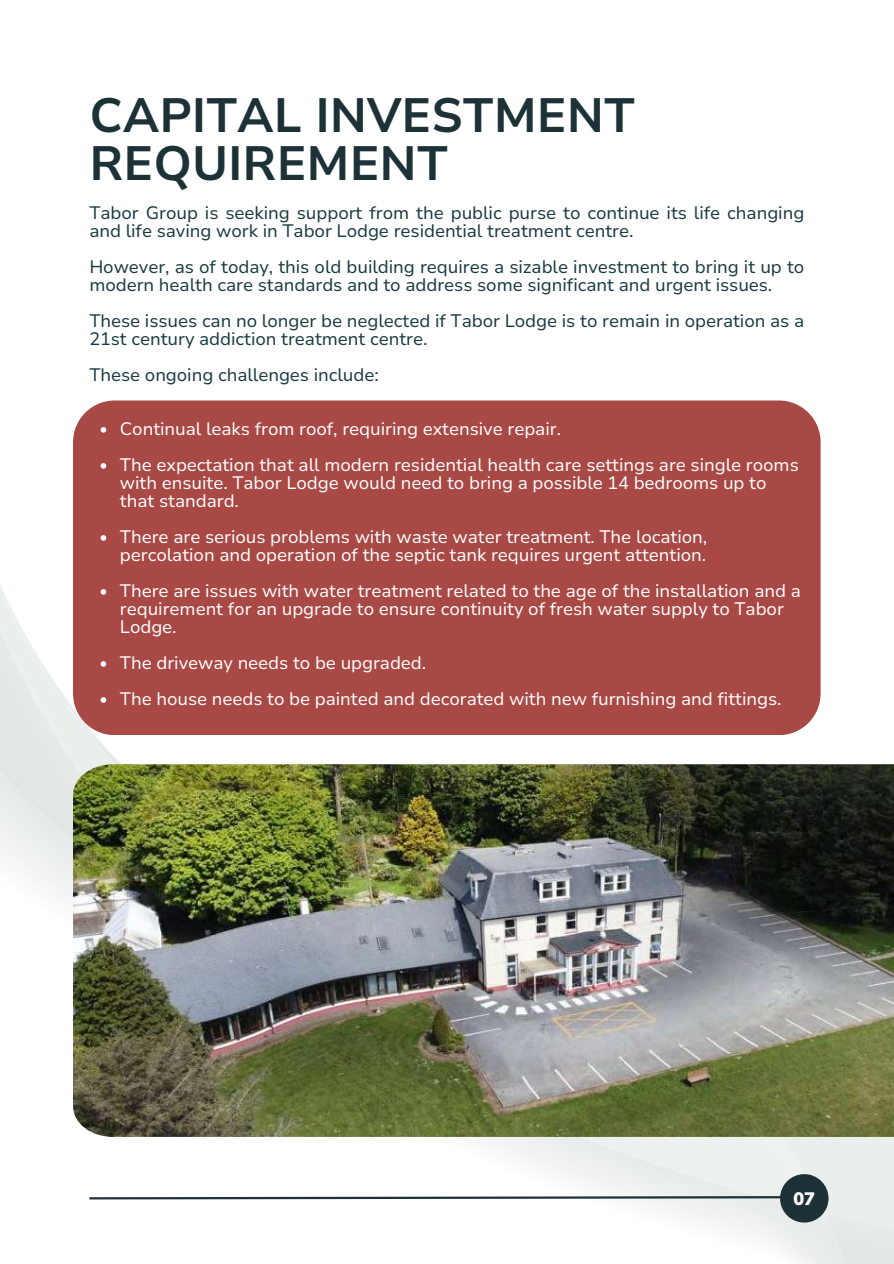
<style>
.page{position:relative;width:894px;height:1264px;background:#fff}
.page>*{position:absolute;margin:0;border:0;box-sizing:border-box;transform-origin:0 0}
.t1{font:700 48px/47.2px "Nunito Sans 10 pt";color:#1c3236}
.t2{font:18px/18px "Nunito Sans 10 pt";letter-spacing:-.005em;color:#fff}
.t3{font:18px/18px "Nunito Sans 10 pt";letter-spacing:-.005em;color:#183a42}
.t4{font:900 18px "Nunito Sans 10 pt";color:#fff}
</style>
<div class="page">
<img style="left:0;top:435px;width:893px;height:828px">
<div style="left:779px;top:1174px;width:49px;height:48px;background:#1c3236;border-radius:50%"></div>
<svg style="left:87px;top:1194px;width:694px;height:6px"></svg>
<div style="left:73px;top:400px;width:747px;height:335px;background:#a94945"></div>
<img style="left:73px;top:764px;width:820px;height:372px">
<svg style="left:101px;top:427px;width:5px;height:5px"></svg>
<svg style="left:101px;top:463px;width:5px;height:5px"></svg>
<svg style="left:101px;top:535px;width:5px;height:5px"></svg>
<svg style="left:101px;top:589px;width:5px;height:5px"></svg>
<svg style="left:101px;top:661px;width:5px;height:5px"></svg>
<svg style="left:101px;top:697px;width:5px;height:5px"></svg>
<h1 class="t1" style="left:89px;top:93px;width:547px">CAPITAL INVESTMENT<br>REQUIREMENT</h1>
<p class="t3" style="left:89px;top:204px;width:716px">Tabor Group is seeking support from the public purse to continue its life changing and life saving work in Tabor Lodge residential treatment centre.</p>
<p class="t3" style="left:89px;top:258px;width:716px">However, as of today, this old building requires a sizable investment to bring it up to modern health care standards and to address some significant and urgent issues.</p>
<p class="t3" style="left:89px;top:312px;width:716px">These issues can no longer be neglected if Tabor Lodge is to remain in operation as a<br>21st century addiction treatment centre.</p>
<p class="t3" style="left:89px;top:366px;width:291px">These ongoing challenges include:</p>
<p class="t2" style="left:120px;top:411px;width:680px;line-height:36px">Continual leaks from roof, requiring extensive repair.<br>The expectation that all modern residential health care settings are single rooms</p>
<p class="t2" style="left:120px;top:474px;width:648px">with ensuite. Tabor Lodge would need to bring a possible 14 bedrooms up to that standard.</p>
<p class="t2" style="left:120px;top:528px;width:588px">There are serious problems with waste water treatment. The location, percolation and operation of the septic tank requires urgent attention.</p>
<p class="t2" style="left:120px;top:582px;width:682px">There are issues with water treatment related to the age of the installation and a requirement for an upgrade to ensure continuity of fresh water supply to Tabor<br>Lodge.</p>
<p class="t2" style="left:120px;top:645px;width:662px;line-height:36px">The driveway needs to be upgraded.<br>The house needs to be painted and decorated with new furnishing and fittings.</p>
<p class="t4" style="left:793px;top:1186px;width:23px">07</p>
</div>
